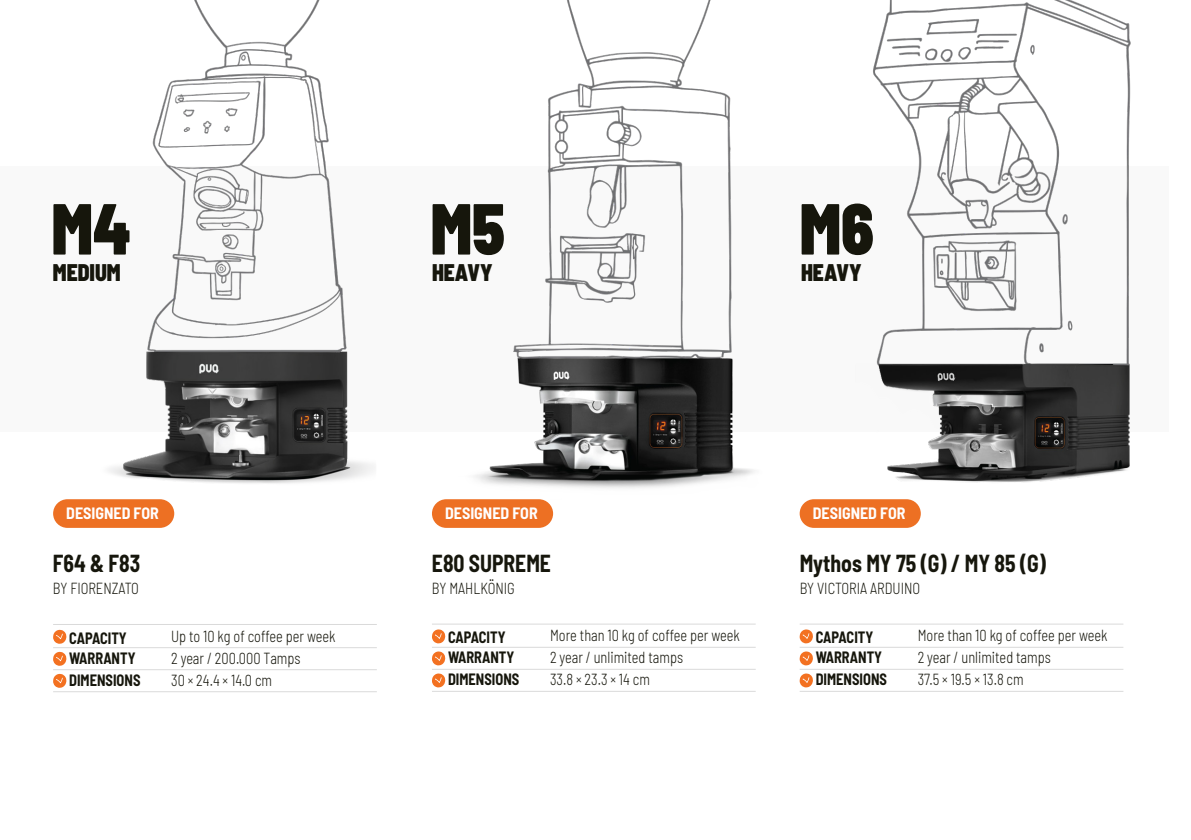
<style>
.page{position:relative;width:1191px;height:840px;background:#fff}
.page>*{position:absolute;margin:0;border:0;box-sizing:border-box;transform-origin:0 0}
.t1{font:900 semi-condensed 72px "Barlow";color:#16160c;scale:.9 1}
.t2{font:700 semi-condensed 24px "Barlow";color:#16160c;scale:.9 1}
.t3{font:900 semi-condensed 24px "Barlow";color:#16160c;scale:.9 1}
.t4{font:300 semi-condensed 16px "Barlow";color:#16160c;scale:.9 1}
.t5{font:700 semi-condensed 16px "Barlow";color:#16160c;scale:.9 1}
.t6{font:700 semi-condensed 16px "Barlow";color:#fff}
</style>
<div class="page">
<div style="left:0;top:166px;width:1168px;height:265px;background:#f9f9f9"></div>
<hr style="left:53px;top:623px;width:324px;height:1px;background:#dadada">
<hr style="left:53px;top:647px;width:324px;height:1px;background:#dadada">
<hr style="left:53px;top:669px;width:324px;height:1px;background:#dadada">
<hr style="left:53px;top:691px;width:324px;height:1px;background:#dadada">
<svg style="left:53px;top:629px;width:13px;height:14px"></svg>
<svg style="left:53px;top:651px;width:13px;height:14px"></svg>
<svg style="left:53px;top:673px;width:13px;height:14px"></svg>
<hr style="left:432px;top:623px;width:323px;height:1px;background:#dadada">
<hr style="left:432px;top:646px;width:323px;height:1px;background:#dadada">
<hr style="left:432px;top:668px;width:323px;height:1px;background:#dadada">
<hr style="left:432px;top:690px;width:323px;height:1px;background:#dadada">
<svg style="left:432px;top:629px;width:13px;height:14px"></svg>
<svg style="left:432px;top:651px;width:13px;height:14px"></svg>
<svg style="left:432px;top:673px;width:13px;height:14px"></svg>
<hr style="left:799px;top:623px;width:324px;height:1px;background:#dadada">
<hr style="left:799px;top:646px;width:324px;height:1px;background:#dadada">
<hr style="left:799px;top:668px;width:324px;height:1px;background:#dadada">
<hr style="left:799px;top:690px;width:324px;height:1px;background:#dadada">
<svg style="left:799px;top:629px;width:14px;height:14px"></svg>
<svg style="left:799px;top:651px;width:14px;height:14px"></svg>
<svg style="left:799px;top:673px;width:14px;height:14px"></svg>
<div style="left:799px;top:499px;width:121px;height:28px;background:#ed7023;border-radius:14px"></div>
<div style="left:432px;top:499px;width:121px;height:28px;background:#ed7023;border-radius:14px"></div>
<img style="left:851px;top:0;width:280px;height:523px">
<img style="left:448px;top:0;width:372px;height:528px">
<img style="left:53px;top:0;width:322px;height:528px">
<p class="t1" style="left:51px;top:176px;width:90px">M4</p>
<p class="t3" style="left:53px;top:255px;width:77px">MEDIUM</p>
<p class="t1" style="left:430px;top:176px;width:84px">M5</p>
<p class="t3" style="left:432px;top:255px;width:69px">HEAVY</p>
<p class="t1" style="left:799px;top:176px;width:84px">M6</p>
<p class="t3" style="left:801px;top:255px;width:69px">HEAVY</p>
<p class="t6" style="left:66px;top:502px;width:94px">DESIGNED FOR</p>
<p class="t6" style="left:445px;top:502px;width:94px">DESIGNED FOR</p>
<p class="t6" style="left:813px;top:502px;width:94px">DESIGNED FOR</p>
<p class="t2" style="left:53px;top:545px;width:99px">F64 &amp; F83</p>
<p class="t4" style="left:53px;top:576px;width:97px">BY FIORENZATO</p>
<p class="t5" style="left:69px;top:626px;width:65px">CAPACITY</p>
<p class="t4" style="left:171px;top:624px;width:184px">Up to 10 kg of coffee per week</p>
<p class="t5" style="left:69px;top:646px;width:75px">WARRANTY</p>
<p class="t4" style="left:171px;top:646px;width:145px">2 year / 200.000 Tamps</p>
<p class="t5" style="left:69px;top:668px;width:81px">DIMENSIONS</p>
<p class="t4" style="left:171px;top:668px;width:114px">30 × 24.4 × 14.0 cm</p>
<p class="t2" style="left:432px;top:545px;width:134px">E80 SUPREME</p>
<p class="t4" style="left:432px;top:576px;width:94px">BY MAHLKÖNIG</p>
<p class="t5" style="left:448px;top:625px;width:65px">CAPACITY</p>
<p class="t4" style="left:550px;top:623px;width:212px">More than 10 kg of coffee per week</p>
<p class="t5" style="left:448px;top:645px;width:75px">WARRANTY</p>
<p class="t4" style="left:550px;top:645px;width:149px">2 year / unlimited tamps</p>
<p class="t5" style="left:448px;top:667px;width:81px">DIMENSIONS</p>
<p class="t4" style="left:550px;top:667px;width:113px">33.8 × 23.3 × 14 cm</p>
<p class="t2" style="left:799px;top:545px;width:275px">Mythos MY 75 (G) / MY 85 (G)</p>
<p class="t4" style="left:799px;top:576px;width:135px">BY VICTORIA ARDUINO</p>
<p class="t5" style="left:815px;top:625px;width:65px">CAPACITY</p>
<p class="t4" style="left:917px;top:623px;width:212px">More than 10 kg of coffee per week</p>
<p class="t5" style="left:815px;top:645px;width:75px">WARRANTY</p>
<p class="t4" style="left:917px;top:645px;width:149px">2 year / unlimited tamps</p>
<p class="t5" style="left:815px;top:667px;width:81px">DIMENSIONS</p>
<p class="t4" style="left:917px;top:667px;width:119px">37.5 × 19.5 × 13.8 cm</p>
</div>
